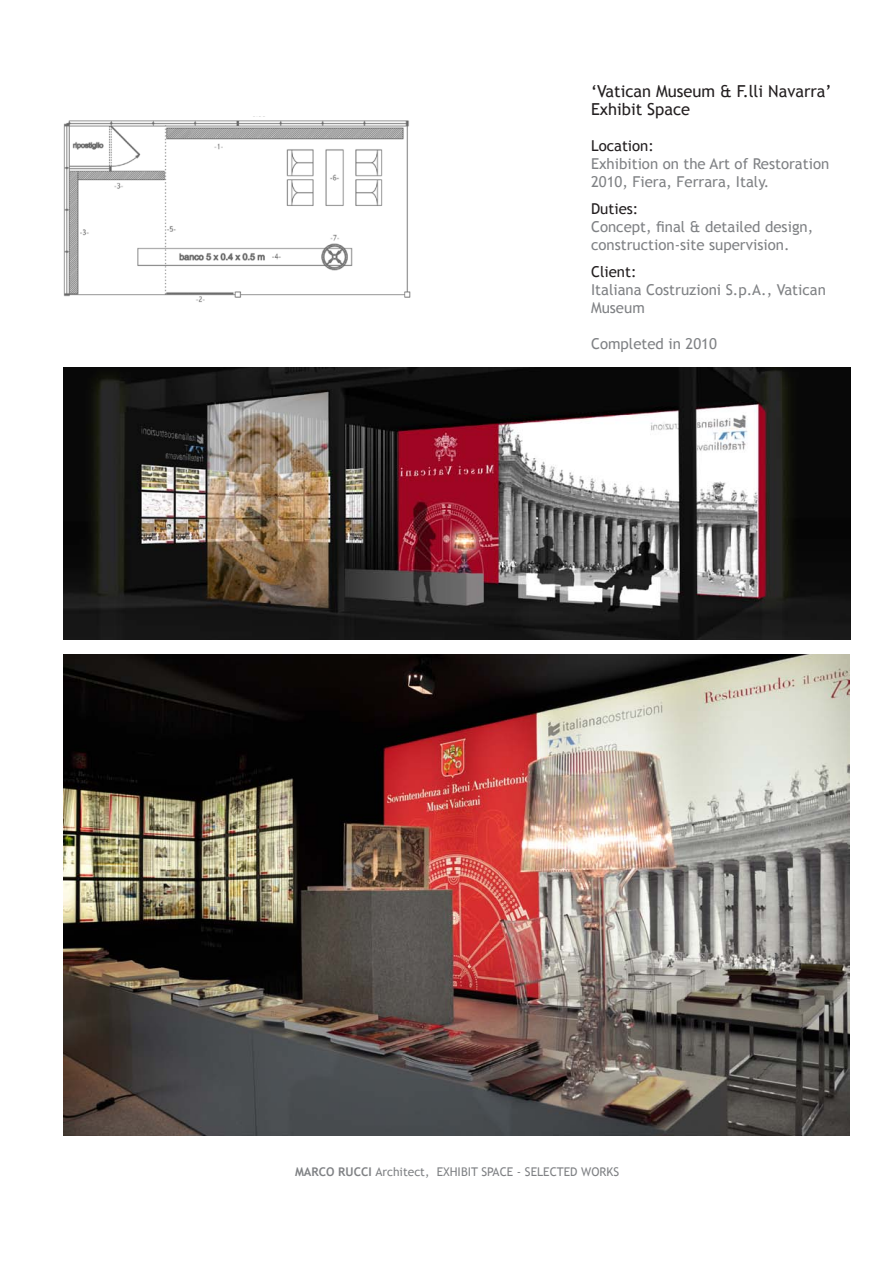
<style>
.page{position:relative;width:893px;height:1263px;background:#fff}
.page>*{position:absolute;margin:0;border:0;box-sizing:border-box;transform-origin:0 0}
.t1{font:16.5px/18px "Trebuchet MS";color:#231f20}
.t2{font:15px/18px "Trebuchet MS";color:#808285}
.t3{font:15px "Trebuchet MS";color:#231f20}
.t4{font:12px "Trebuchet MS";color:#808285}
.s1{font-weight:700}
</style>
<div class="page">
<img style="left:64px;top:368px;width:786px;height:272px">
<img style="left:64px;top:655px;width:786px;height:480px">
<img style="left:64px;top:120px;width:347px;height:183px">
<p class="t1" style="left:591px;top:83px;width:242px">‘Vatican Museum &amp; F.lli Navarra’<br>Exhibit Space</p>
<p class="t3" style="left:591px;top:137px;width:64px">Location:</p>
<p class="t2" style="left:591px;top:155px;width:240px">Exhibition on the Art of Restoration<br>2010, Fiera, Ferrara, Italy.</p>
<p class="t3" style="left:591px;top:200px;width:49px">Duties:</p>
<p class="t2" style="left:591px;top:218px;width:224px">Concept, final &amp; detailed design, construction-site supervision.</p>
<p class="t3" style="left:591px;top:263px;width:47px">Client:</p>
<p class="t2" style="left:591px;top:281px;width:236px">Italiana Costruzioni S.p.A., Vatican<br>Museum</p>
<p class="t2" style="left:591px;top:335px;width:127px">Completed in 2010</p>
<p class="t4" style="left:295px;top:1164px;width:326px"><span class="s1">MARCO RUCCI</span> Architect, EXHIBIT SPACE - SELECTED WORKS</p>
</div>
